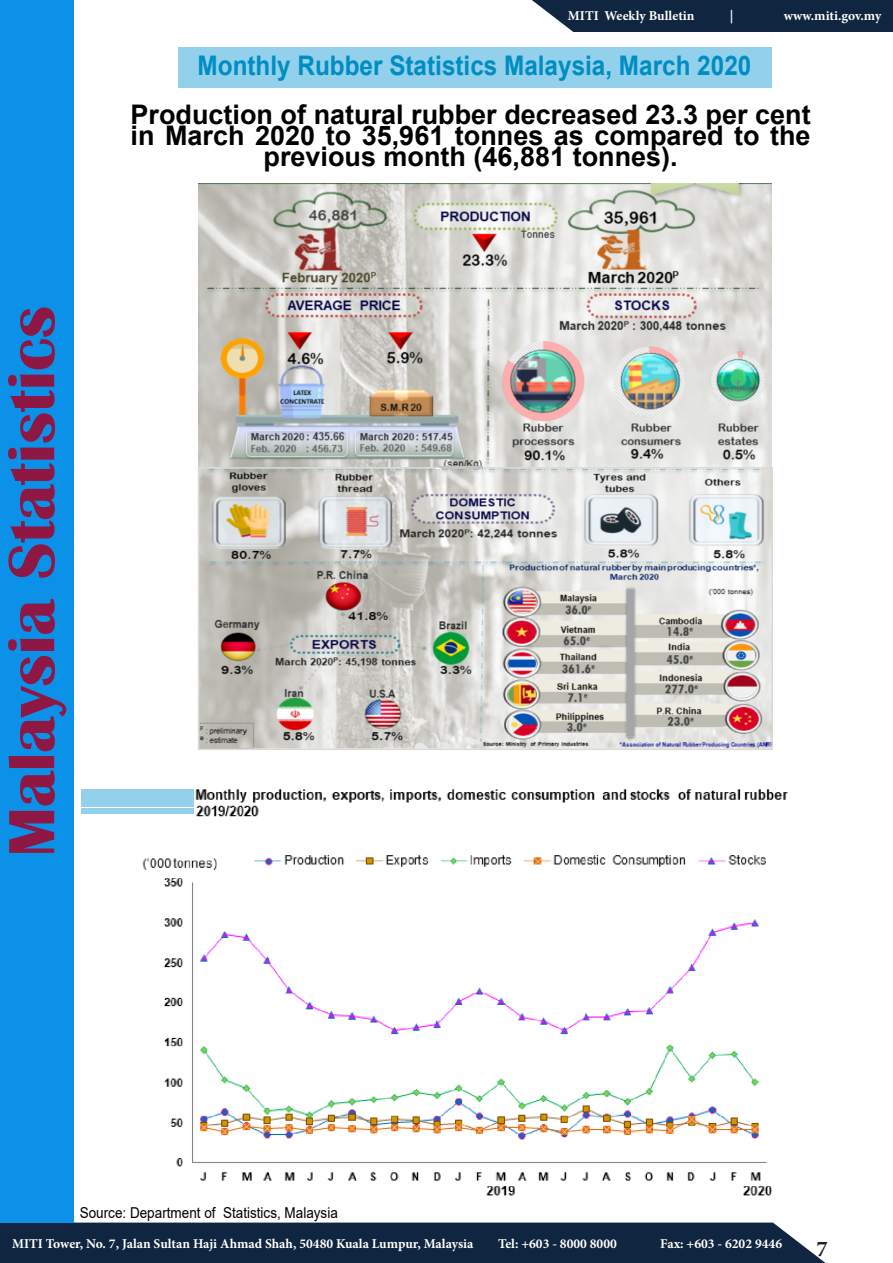
<style>
.page{position:relative;width:893px;height:1263px;background:#fff}
.page>*{position:absolute;margin:0;border:0;box-sizing:border-box;transform-origin:0 0}
.t1{font:700 67.5px "Britannic";color:#8e1843}
.t2{font:700 27px/21px "Arial";color:#000;text-align:center}
.t3{font:700 27px "Arial";color:#008dc1;scale:.9 1}
.t4{font:700 22.5px "Minion Pro";color:#231f20}
.t5{font:15px "Arial";color:#000;scale:.9 1}
.t6{font:700 13.5px "Minion Pro";color:#fff}
</style>
<div class="page">
<div style="left:0;top:1222px;width:826px;height:41px;background:#10253f"></div>
<div style="left:532px;top:0;width:361px;height:31px;background:#10253f"></div>
<div style="left:178px;top:47px;width:593px;height:41px;background:#92d0ec"></div>
<div style="left:0;top:0;width:74px;height:1222px;background:#0b91e8"></div>
<img style="left:198px;top:184px;width:574px;height:283px">
<svg style="left:201px;top:470px;width:569px;height:277px;background:#c7c3bf"></svg>
<div style="left:198px;top:467px;width:575px;height:283px;border:2px solid #dbdad5"></div>
<img style="left:121px;top:789px;width:667px;height:407px">
<div style="left:81px;top:789px;width:112px;height:17px;background:#92d0ec"></div>
<div style="left:81px;top:808px;width:112px;height:5px;background:#92d0ec"></div>
<hr style="left:440px;top:466px;width:43px;height:3px;background:#c4c3be">
<p class="t6" style="left:568px;top:6px;width:128px">MITI Weekly Bulletin</p>
<p class="t6" style="left:730px;top:6px;width:5px">|</p>
<p class="t6" style="left:784px;top:6px;width:99px">www.miti.gov.my</p>
<p class="t3" style="left:198px;top:47px;width:617px">Monthly Rubber Statistics Malaysia, March 2020</p>
<p class="t1" style="left:-6px;top:856px;width:552px;rotate:-90deg">Malaysia Statistics</p>
<p class="t2" style="left:131px;top:104px;width:682px">Production of natural rubber decreased 23.3 per cent in March 2020 to 35,961 tonnes as compared to the previous month (46,881 tonnes).</p>
<p class="t5" style="left:80px;top:1203px;width:288px">Source: Department of Statistics, Malaysia</p>
<p class="t6" style="left:12px;top:1234px;width:463px">MITI Tower, No. 7, Jalan Sultan Haji Ahmad Shah, 50480 Kuala Lumpur, Malaysia</p>
<p class="t6" style="left:498px;top:1234px;width:120px">Tel: +603 - 8000 8000</p>
<p class="t6" style="left:660px;top:1234px;width:123px">Fax: +603 - 6202 9446</p>
<h3 class="t4" style="left:816px;top:1232px;width:13px">7</h3>
</div>
